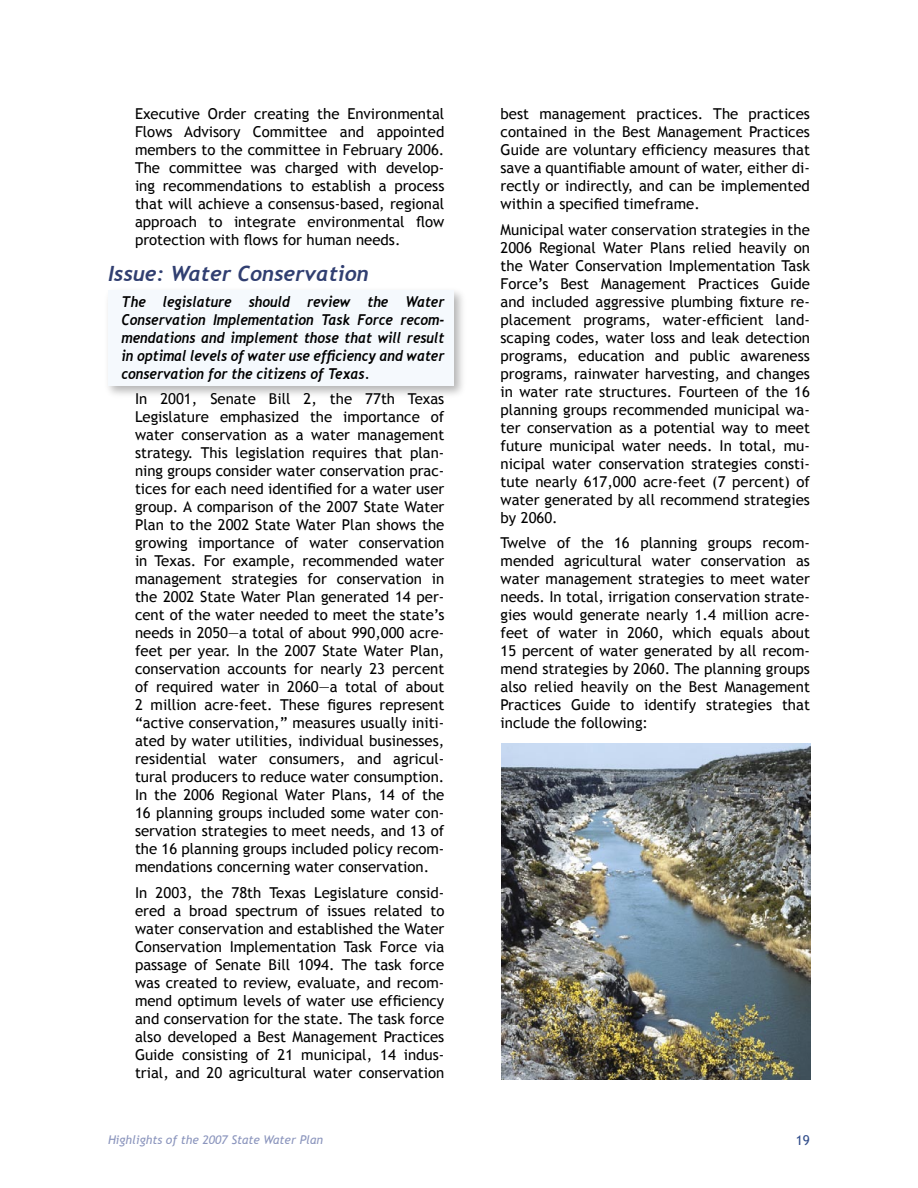
<style>
.page{position:relative;width:918px;height:1188px;background:#fff}
.page>*{position:absolute;margin:0;border:0;box-sizing:border-box;transform-origin:0 0}
.t1{font:italic 700 21px "Trebuchet";color:#313f71}
.Highlight_indent{font:15px/18px "Trebuchet MS";color:#000;text-align:justify}
.issue_leg{font:italic 700 15px/18px "Trebuchet";color:#000;text-align:justify;scale:.9 1}
.t2{font:13.5px "Trebuchet MS";color:#324e8b}
.t3{font:italic 12px "Trebuchet MS";color:#8b95bd}
</style>
<div class="page">
<div style="left:103px;top:285px;width:365px;height:115px;background:#000;opacity:.3"></div>
<div style="left:108px;top:290px;width:346px;height:96px;background:#f5f9fd"></div>
<img style="left:501px;top:744px;width:310px;height:336px">
<p class="Highlight_indent" style="left:135px;top:105px;width:311px">Executive Order creating the Environmental Flows Advisory Committee and appointed members to the committee in February 2006.<br>The committee was charged with develop&shy;ing recommendations to establish a process that will achieve a consensus-based, regional approach to integrate environmental flow protection with flows for human needs.</p>
<p class="t1" style="left:108px;top:261px;width:262px">Issue: Water Conservation</p>
<p class="issue_leg" style="left:122px;top:292px;width:360px">The legislature should review the Water Conservation Implementation Task Force recom&shy;mendations and implement those that will result in optimal levels of water use efficiency and water conservation for the citizens of Texas.</p>
<p class="Highlight_indent" style="left:135px;top:390px;width:311px">In 2001, Senate Bill 2, the 77th Texas Legislature emphasized the importance of water conservation as a water management strategy. This legislation requires that plan&shy;ning groups consider water conservation prac&shy;tices for each need identified for a water user group. A comparison of the 2007 State Water Plan to the 2002 State Water Plan shows the growing importance of water conservation in Texas. For example, recommended water management strategies for conservation in the 2002 State Water Plan generated 14 per&shy;cent of the water needed to meet the state’s needs in 2050—a total of about 990,000 acre&shy;feet per year. In the 2007 State Water Plan, conservation accounts for nearly 23 percent of required water in 2060—a total of about 2 million acre-feet. These figures represent “active conservation,” measures usually initi&shy;ated by water utilities, individual businesses, residential water consumers, and agricul&shy;tural producers to reduce water consumption.<br>In the 2006 Regional Water Plans, 14 of the 16 planning groups included some water con&shy;servation strategies to meet needs, and 13 of the 16 planning groups included policy recom&shy;mendations concerning water conservation.</p>
<p class="Highlight_indent" style="left:135px;top:884px;width:311px">In 2003, the 78th Texas Legislature consid&shy;ered a broad spectrum of issues related to water conservation and established the Water Conservation Implementation Task Force via passage of Senate Bill 1094. The task force was created to review, evaluate, and recom&shy;mend optimum levels of water use efficiency and conservation for the state. The task force also developed a Best Management Practices Guide consisting of 21 municipal, 14 indus&shy;trial, and 20 agricultural water conservation</p>
<p class="Highlight_indent" style="left:501px;top:105px;width:311px">best management practices. The practices contained in the Best Management Practices Guide are voluntary efficiency measures that save a quantifiable amount of water, either di&shy;rectly or indirectly, and can be implemented within a specified timeframe.</p>
<p class="Highlight_indent" style="left:501px;top:221px;width:311px">Municipal water conservation strategies in the 2006 Regional Water Plans relied heavily on the Water Conservation Implementation Task Force’s Best Management Practices Guide and included aggressive plumbing fixture re&shy;placement programs, water-efficient land&shy;scaping codes, water loss and leak detection programs, education and public awareness programs, rainwater harvesting, and changes in water rate structures. Fourteen of the 16 planning groups recommended municipal wa&shy;ter conservation as a potential way to meet future municipal water needs. In total, mu&shy;nicipal water conservation strategies consti&shy;tute nearly 617,000 acre-feet (7 percent) of water generated by all recommend strategies by 2060.</p>
<p class="Highlight_indent" style="left:501px;top:534px;width:311px">Twelve of the 16 planning groups recom&shy;mended agricultural water conservation as water management strategies to meet water needs. In total, irrigation conservation strate&shy;gies would generate nearly 1.4 million acre&shy;feet of water in 2060, which equals about 15 percent of water generated by all recom&shy;mend strategies by 2060. The planning groups also relied heavily on the Best Management Practices Guide to identify strategies that include the following:</p>
<p class="t3" style="left:108px;top:1133px;width:216px">Highlights of the 2007 State Water Plan</p>
<p class="t2" style="left:796px;top:1133px;width:16px">19</p>
</div>
